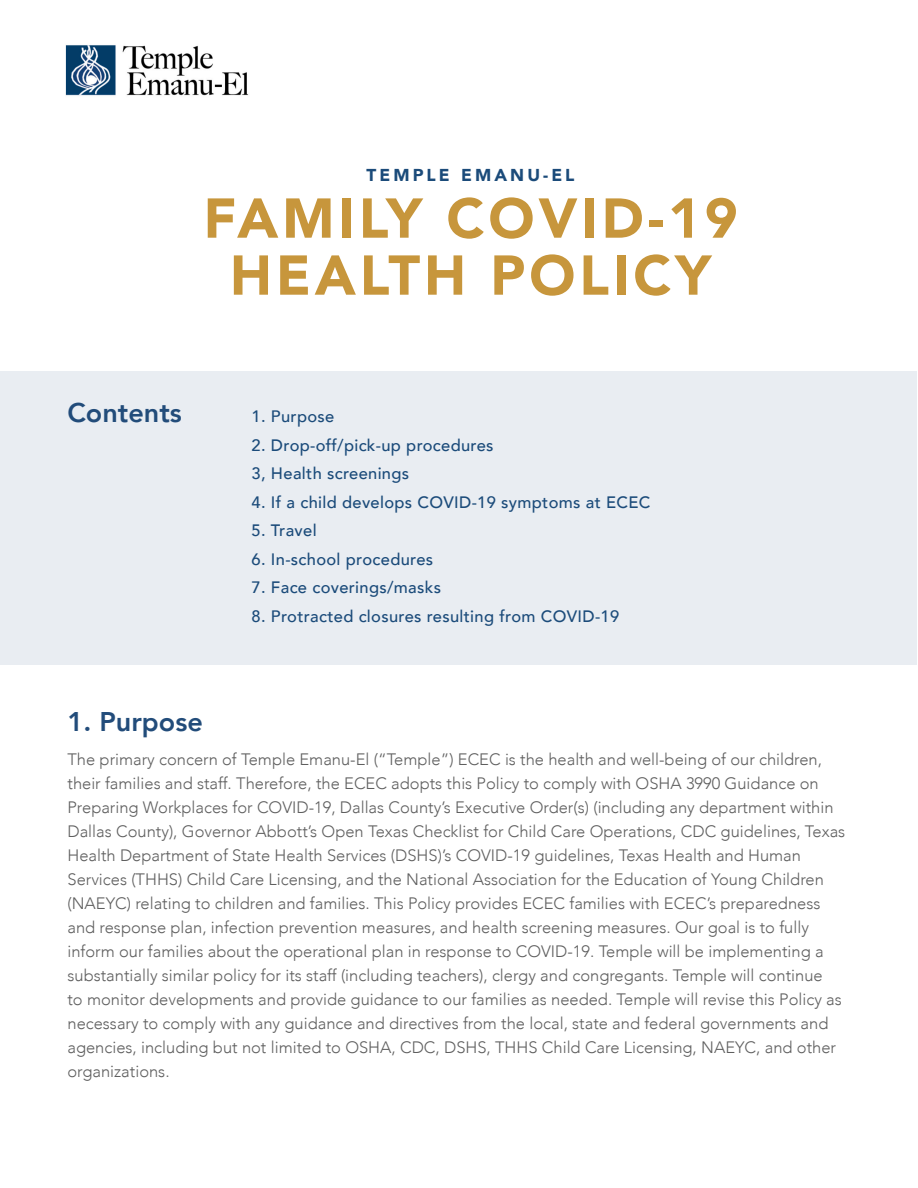
<style>
.page{position:relative;width:918px;height:1188px;background:#fff}
.page>*{position:absolute;margin:0;border:0;box-sizing:border-box;transform-origin:0 0}
.Section{font:900 55.5px/57px "Avenir";letter-spacing:.07em;color:#c7963c;text-align:center}
.t1{font:800 27px "Avenir";color:#224c7a}
.Section-2{font:900 17.25px "Avenir";letter-spacing:.18em;color:#1b4b7a}
.Body{font:300 16.5px/24px "Avenir";color:#5f5f5f}
.Section-3{font:500 16.5px "Avenir";letter-spacing:.02em;color:#1b4b7a}
</style>
<div class="page">
<div style="left:1px;top:371px;width:916px;height:293px;background:#e9edf2"></div>
<img style="left:65px;top:45px;width:184px;height:51px">
<p class="Section-2" style="left:366px;top:160px;width:210px">TEMPLE EMANU-EL</p>
<p class="Section" style="left:203px;top:188px;width:536px">FAMILY COVID-19<br>HEALTH POLICY</p>
<p class="t1" style="left:68px;top:391px;width:116px">Contents</p>
<p class="Section-3" style="left:252px;top:402px;width:84px">1. Purpose</p>
<p class="Section-3" style="left:252px;top:431px;width:243px">2. Drop-off/pick-up procedures</p>
<p class="Section-3" style="left:252px;top:459px;width:159px">3, Health screenings</p>
<p class="Section-3" style="left:252px;top:488px;width:400px">4. If a child develops COVID-19 symptoms at ECEC</p>
<p class="Section-3" style="left:252px;top:516px;width:66px">5. Travel</p>
<p class="Section-3" style="left:252px;top:545px;width:183px">6. In-school procedures</p>
<p class="Section-3" style="left:252px;top:573px;width:191px">7. Face coverings/masks</p>
<p class="Section-3" style="left:252px;top:602px;width:369px">8. Protracted closures resulting from COVID-19</p>
<p class="t1" style="left:68px;top:700px;width:137px">1. Purpose</p>
<p class="Body" style="left:68px;top:747px;width:779px">The primary concern of Temple Emanu-El (“Temple”) ECEC is the health and well-being of our children, their families and staff. Therefore, the ECEC adopts this Policy to comply with OSHA 3990 Guidance on Preparing Workplaces for COVID-19, Dallas County’s Executive Order(s) (including any department within Dallas County), Governor Abbott’s Open Texas Checklist for Child Care Operations, CDC guidelines, Texas Health Department of State Health Services (DSHS)’s COVID-19 guidelines, Texas Health and Human Services (THHS) Child Care Licensing, and the National Association for the Education of Young Children (NAEYC) relating to children and families. This Policy provides ECEC families with ECEC’s preparedness and response plan, infection prevention measures, and health screening measures. Our goal is to fully inform our families about the operational plan in response to COVID-19. Temple will be implementing a substantially similar policy for its staff (including teachers), clergy and congregants. Temple will continue<br>to monitor developments and provide guidance to our families as needed. Temple will revise this Policy as necessary to comply with any guidance and directives from the local, state and federal governments and agencies, including but not limited to OSHA, CDC, DSHS, THHS Child Care Licensing, NAEYC, and other organizations.</p>
</div>
